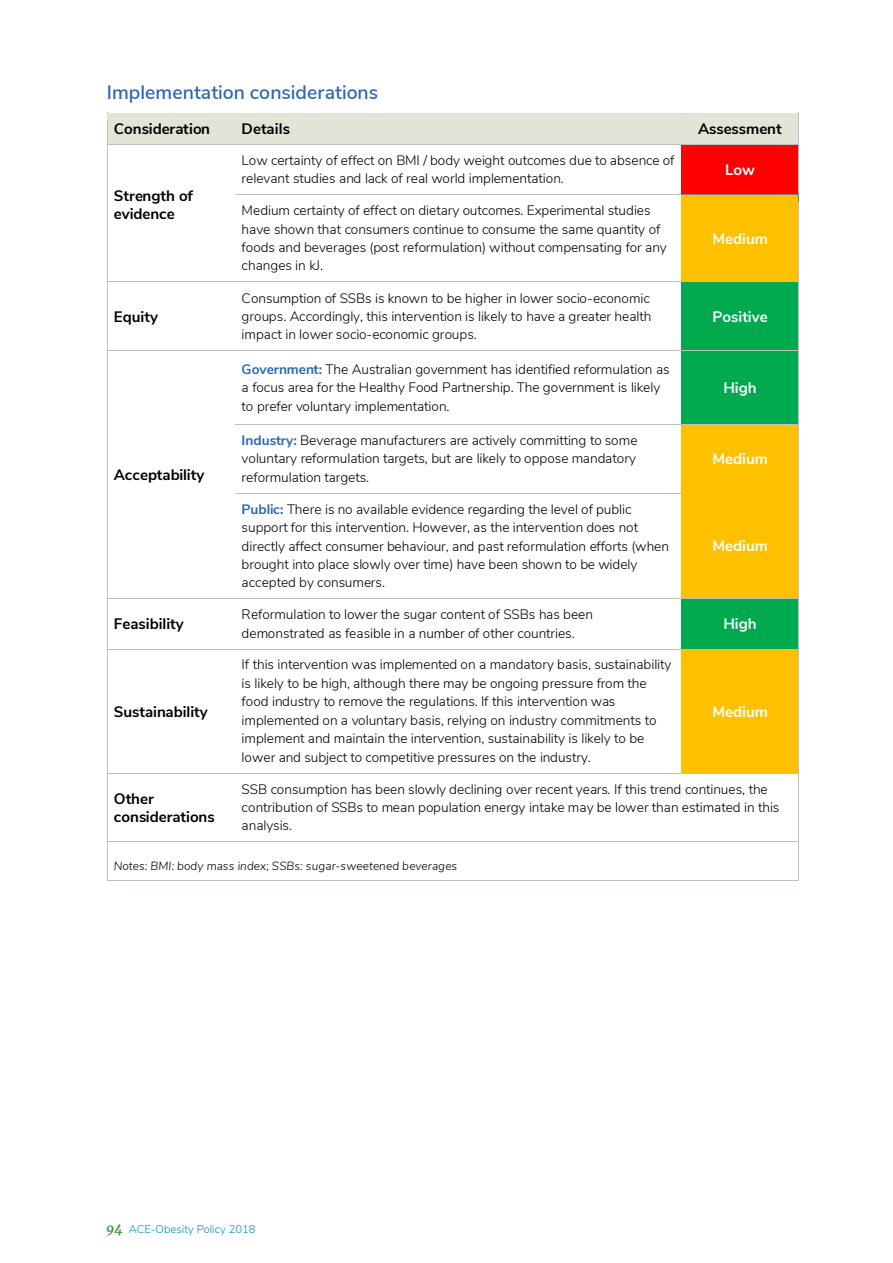
<style>
.page{position:relative;width:893px;height:1263px;background:#fff}
.page>*{position:absolute;margin:0;border:0;box-sizing:border-box;transform-origin:0 0}
.t1{font:600 19.5px "Nunito Sans";color:#2c66b2}
.t2{font:700 15.15px/18px "Nunito Sans";letter-spacing:-.005em;color:#000}
.t3{font:700 15.15px "Nunito Sans";letter-spacing:-.005em;color:#fff}
.t4{font:300 13.65px/18.3px "Nunito Sans";letter-spacing:-.01em;color:#000}
.t5{font:italic 300 11.85px "Nunito Sans";letter-spacing:.005em;color:#000}
.t6{font:300 11.25px "Nunito Sans";color:#0093af}
.s1{font-weight:700;color:#2c66b2}
.s2{font-family:"Merriweather";font-weight:700;font-style:italic;font-size:13.5px;color:#399a3f}
</style>
<div class="page">
<div style="left:108px;top:113px;width:127px;height:31px;background:#e4e3d7"></div>
<div style="left:242px;top:120px;width:433px;height:18px;background:#e4e3d7"></div>
<div style="left:682px;top:113px;width:116px;height:31px;background:#e4e3d7"></div>
<div style="left:235px;top:113px;width:447px;height:7px;background:#e4e3d7"></div>
<div style="left:235px;top:138px;width:447px;height:6px;background:#e4e3d7"></div>
<div style="left:682px;top:145px;width:116px;height:49px;background:#f00"></div>
<svg style="left:107px;top:113px;width:1px;height:38px"></svg>
<hr style="left:108px;top:144px;width:127px;height:1px;background:#bfbfbf">
<hr style="left:235px;top:144px;width:447px;height:1px;background:#bfbfbf">
<hr style="left:682px;top:144px;width:116px;height:1px;background:#bfbfbf">
<svg style="left:798px;top:113px;width:1px;height:38px"></svg>
<hr style="left:107px;top:151px;width:1px;height:43px;background:#c1bfb5">
<hr style="left:798px;top:151px;width:1px;height:43px;background:#c1bfb5">
<div style="left:682px;top:195px;width:116px;height:87px;background:#ffc000"></div>
<hr style="left:235px;top:194px;width:447px;height:1px;background:#bfbfbf">
<hr style="left:682px;top:194px;width:116px;height:1px;background:#7f7f7f">
<hr style="left:107px;top:202px;width:1px;height:80px;background:#c1bfb5">
<hr style="left:798px;top:202px;width:1px;height:80px;background:#c1bfb5">
<div style="left:682px;top:282px;width:116px;height:68px;background:#00a84e"></div>
<hr style="left:108px;top:282px;width:127px;height:1px;background:#bfbfbf">
<hr style="left:235px;top:282px;width:447px;height:1px;background:#bfbfbf">
<hr style="left:107px;top:289px;width:1px;height:61px;background:#c1bfb5">
<hr style="left:798px;top:289px;width:1px;height:61px;background:#c1bfb5">
<div style="left:682px;top:351px;width:116px;height:73px;background:#00a84e"></div>
<hr style="left:108px;top:350px;width:127px;height:1px;background:#bfbfbf">
<hr style="left:235px;top:350px;width:447px;height:1px;background:#bfbfbf">
<hr style="left:682px;top:350px;width:116px;height:1px;background:#bfbfbf">
<hr style="left:107px;top:358px;width:1px;height:66px;background:#c1bfb5">
<hr style="left:798px;top:358px;width:1px;height:66px;background:#c1bfb5">
<div style="left:682px;top:425px;width:116px;height:68px;background:#ffc000"></div>
<hr style="left:235px;top:424px;width:447px;height:1px;background:#bfbfbf">
<hr style="left:682px;top:424px;width:116px;height:1px;background:#bfbfbf">
<hr style="left:107px;top:431px;width:1px;height:62px;background:#c1bfb5">
<hr style="left:798px;top:431px;width:1px;height:62px;background:#c1bfb5">
<div style="left:682px;top:493px;width:116px;height:105px;background:#ffc000"></div>
<hr style="left:235px;top:493px;width:447px;height:1px;background:#bfbfbf">
<hr style="left:682px;top:493px;width:116px;height:1px;background:#bfbfbf">
<hr style="left:107px;top:500px;width:1px;height:98px;background:#c1bfb5">
<hr style="left:798px;top:500px;width:1px;height:98px;background:#c1bfb5">
<div style="left:682px;top:599px;width:116px;height:50px;background:#00a84e"></div>
<hr style="left:108px;top:598px;width:127px;height:1px;background:#bfbfbf">
<hr style="left:235px;top:598px;width:447px;height:1px;background:#bfbfbf">
<hr style="left:682px;top:598px;width:116px;height:1px;background:#bfbfbf">
<hr style="left:107px;top:606px;width:1px;height:43px;background:#c1bfb5">
<hr style="left:798px;top:606px;width:1px;height:43px;background:#c1bfb5">
<div style="left:682px;top:649px;width:116px;height:124px;background:#ffc000"></div>
<hr style="left:108px;top:649px;width:127px;height:1px;background:#bfbfbf">
<hr style="left:235px;top:649px;width:447px;height:1px;background:#bfbfbf">
<hr style="left:682px;top:649px;width:116px;height:1px;background:#bfbfbf">
<hr style="left:107px;top:656px;width:1px;height:117px;background:#c1bfb5">
<hr style="left:798px;top:656px;width:1px;height:117px;background:#c1bfb5">
<hr style="left:108px;top:773px;width:127px;height:1px;background:#bfbfbf">
<hr style="left:235px;top:773px;width:447px;height:1px;background:#bfbfbf">
<hr style="left:682px;top:773px;width:116px;height:1px;background:#bfbfbf">
<hr style="left:107px;top:780px;width:1px;height:61px;background:#c1bfb5">
<hr style="left:798px;top:780px;width:1px;height:61px;background:#c1bfb5">
<hr style="left:108px;top:841px;width:127px;height:1px;background:#bfbfbf">
<hr style="left:235px;top:841px;width:563px;height:1px;background:#bfbfbf">
<hr style="left:107px;top:849px;width:1px;height:31px;background:#c1bfb5">
<hr style="left:108px;top:880px;width:690px;height:1px;background:#c1bfb5">
<hr style="left:798px;top:849px;width:1px;height:31px;background:#c1bfb5">
<p class="t1" style="left:107px;top:78px;width:273px">Implementation considerations</p>
<p class="t2" style="left:114px;top:119px;width:98px">Consideration</p>
<p class="t2" style="left:242px;top:119px;width:50px">Details</p>
<p class="t2" style="left:698px;top:119px;width:85px">Assessment</p>
<p class="t2" style="left:114px;top:185px;width:81px">Strength of evidence</p>
<p class="t2" style="left:114px;top:307px;width:46px">Equity</p>
<p class="t2" style="left:114px;top:465px;width:92px">Acceptability</p>
<p class="t4" style="left:242px;top:150px;width:434px">Low certainty of effect on BMI / body weight outcomes due to absence of relevant studies and lack of real world implementation.</p>
<p class="t3" style="left:725px;top:159px;width:31px">Low</p>
<p class="t4" style="left:242px;top:201px;width:427px">Medium certainty of effect on dietary outcomes. Experimental studies have shown that consumers continue to consume the same quantity of foods and beverages (post reformulation) without compensating for any changes in kJ.</p>
<p class="t3" style="left:712px;top:227px;width:57px">Medium</p>
<p class="t4" style="left:242px;top:288px;width:411px;text-align:justify">Consumption of SSBs is known to be higher in lower socio-economic groups. Accordingly, this intervention is likely to have a greater health impact in lower socio-economic groups.</p>
<p class="t4" style="left:242px;top:359px;width:430px"><span class="s1">Government:</span> The Australian government has identified reformulation as a focus area for the Healthy Food Partnership. The government is likely to prefer voluntary implementation.</p>
<p class="t4" style="left:242px;top:430px;width:397px;text-align:justify"><span class="s1">Industry:</span> Beverage manufacturers are actively committing to some voluntary reformulation targets, but are likely to oppose mandatory reformulation targets.</p>
<p class="t4" style="left:242px;top:499px;width:429px"><span class="s1">Public:</span> There is no available evidence regarding the level of public support for this intervention. However, as the intervention does not directly affect consumer behaviour, and past reformulation efforts (when brought into place slowly over time) have been shown to be widely accepted by consumers.</p>
<p class="t3" style="left:712px;top:306px;width:57px">Positive</p>
<p class="t3" style="left:723px;top:376px;width:35px">High</p>
<p class="t3" style="left:712px;top:448px;width:57px">Medium</p>
<p class="t3" style="left:712px;top:535px;width:57px">Medium</p>
<p class="t2" style="left:114px;top:614px;width:71px">Feasibility</p>
<p class="t4" style="left:242px;top:605px;width:353px">Reformulation to lower the sugar content of SSBs has been demonstrated as feasible in a number of other countries.</p>
<p class="t3" style="left:723px;top:613px;width:35px">High</p>
<p class="t2" style="left:114px;top:701px;width:95px">Sustainability</p>
<p class="t4" style="left:242px;top:655px;width:431px">If this intervention was implemented on a mandatory basis, sustainability is likely to be high, although there may be ongoing pressure from the food industry to remove the regulations. If this intervention was implemented on a voluntary basis, relying on industry commitments to implement and maintain the intervention, sustainability is likely to be lower and subject to competitive pressures on the industry.</p>
<p class="t3" style="left:712px;top:700px;width:57px">Medium</p>
<p class="t2" style="left:114px;top:789px;width:102px">Other considerations</p>
<p class="t4" style="left:242px;top:779px;width:539px">SSB consumption has been slowly declining over recent years. If this trend continues, the contribution of SSBs to mean population energy intake may be lower than estimated in this analysis.</p>
<p class="t5" style="left:114px;top:857px;width:345px">Notes: BMI: body mass index; SSBs: sugar-sweetened beverages</p>
<p class="t6" style="left:106px;top:1221px;width:151px"><span class="s2">94</span> ACE-Obesity Policy 2018</p>
</div>
